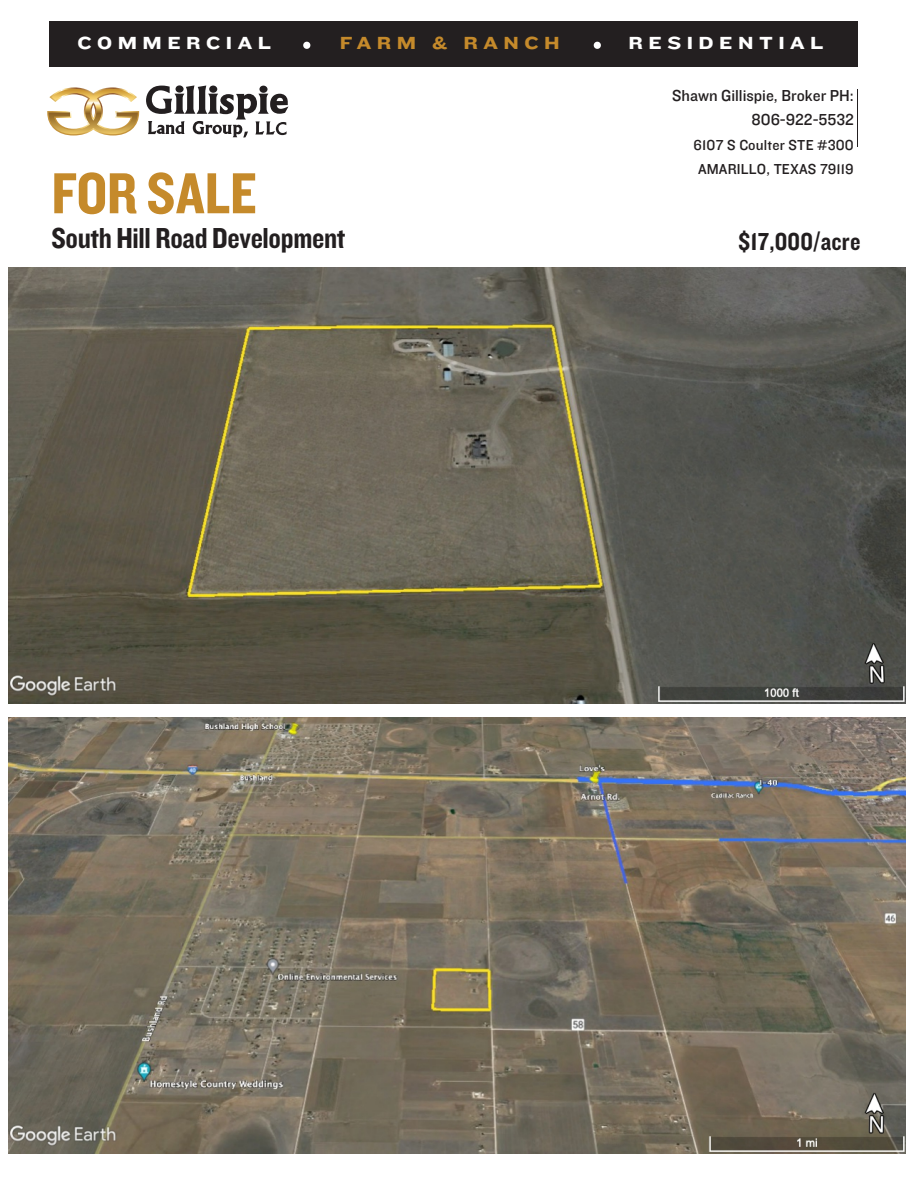
<style>
.page{position:relative;width:918px;height:1188px;background:#fff}
.page>*{position:absolute;margin:0;border:0;box-sizing:border-box;transform-origin:0 0}
.t1{font:60px "Knockout HTF50 Welterweight";color:#c58a2b}
.t2{font:30px "Knockout HTF50 Welterweight";letter-spacing:-.01em;color:#231f20}
.t3{font:25.5px "Knockout HTF50 Welterweight";letter-spacing:.01em;color:#221e1f}
.t4{font:18.15px "Knockout HTF53 Heviweight";letter-spacing:.3em;color:#fff}
.t5{font:18.15px "Knockout HTF53 Heviweight";letter-spacing:.3em;color:#c58a2b}
.t6{font:16.5px/24.9px "Knockout HTF31 Junior Middlewt";color:#231f20;text-align:right}
.t7{font:15px/23.4px "Knockout HTF31 Junior Middlewt";letter-spacing:.015em;color:#231f20}
</style>
<div class="page">
<svg style="left:146px;top:85px;width:143px;height:53px"></svg>
<svg style="left:47px;top:87px;width:92px;height:49px"></svg>
<div style="left:49px;top:21px;width:809px;height:46px;background:#231f20"></div>
<svg style="left:303px;top:42px;width:7px;height:7px"></svg>
<svg style="left:594px;top:42px;width:7px;height:7px"></svg>
<hr style="left:858px;top:89px;width:1px;height:58px;background:#231f20">
<img style="left:9px;top:717px;width:897px;height:436px">
<img style="left:9px;top:267px;width:897px;height:436px">
<p class="t4" style="left:78px;top:33px;width:195px">COMMERCIAL</p>
<p class="t5" style="left:340px;top:33px;width:222px">FARM &amp; RANCH</p>
<p class="t4" style="left:629px;top:33px;width:196px">RESIDENTIAL</p>
<p class="t6" style="left:672px;top:83px;width:183px">Shawn Gillispie, Broker PH:<br>806-922-5532</p>
<p class="t7" style="left:694px;top:134px;width:162px">6107 S Coulter STE #300<br>AMARILLO, TEXAS 79119</p>
<h1 class="t1" style="left:51px;top:162px;width:207px">FOR SALE</h1>
<h2 class="t2" style="left:51px;top:222px;width:295px">South Hill Road Development</h2>
<h3 class="t3" style="left:738px;top:228px;width:124px">$17,000/acre</h3>
</div>
